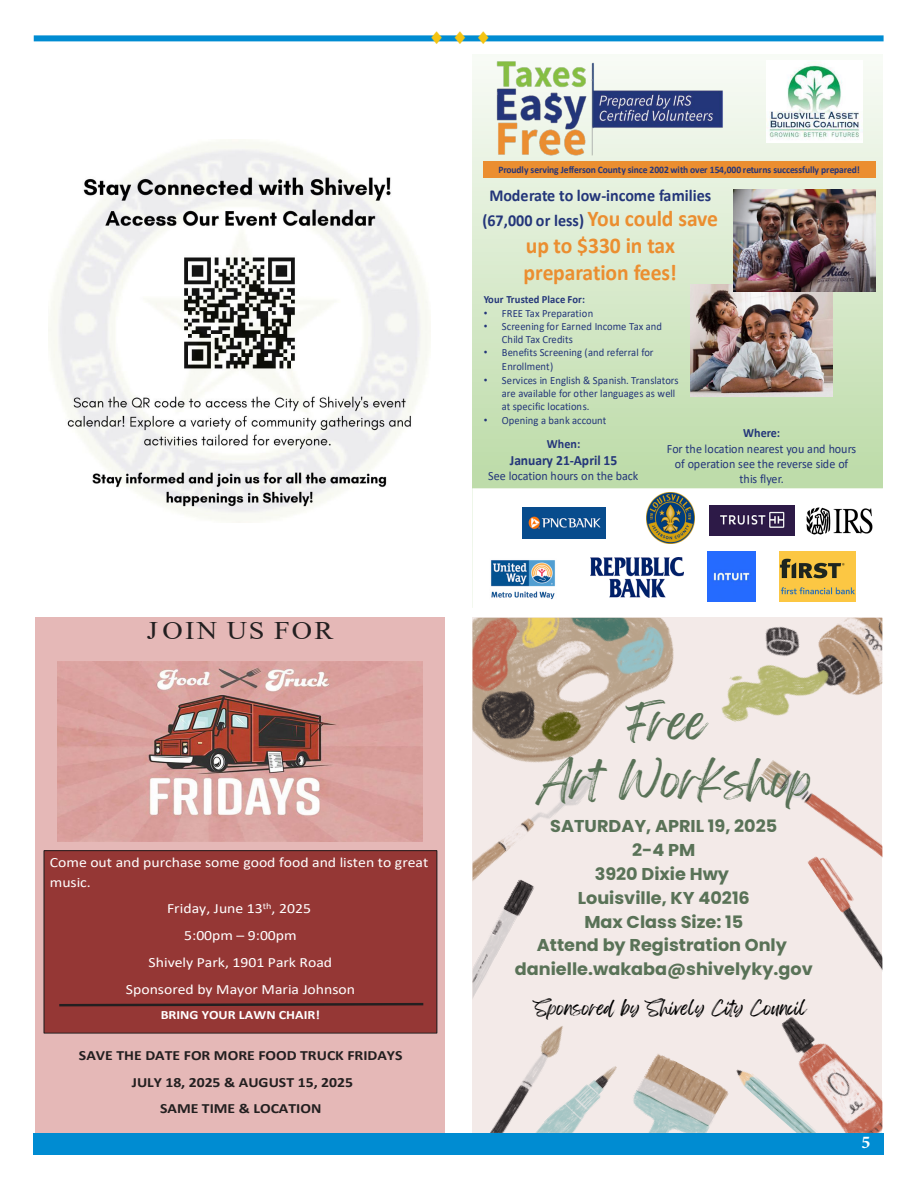
<style>
.page{position:relative;width:918px;height:1188px;background:#fff}
.page>*{position:absolute;margin:0;border:0;box-sizing:border-box;transform-origin:0 0}
.t1{font:41.85px/58.1px "Feeling Passionate";color:#597257;text-align:center}
.t2{font:25.35px "Times New Roman";letter-spacing:.075em;color:#231f20;scale:1.12 1}
.t3{font:700 22.5px/26.7px "Calibri";letter-spacing:-.005em;color:#eb8e30;scale:.96 1}
.t4{font:700 18px "Minion Pro";color:#fff}
.t5{font:700 17.1px/23.9px "Poppins";color:#597257;text-align:center}
.t6{font:700 16.8px/25.2px "Calibri";color:#24367a;text-align:center;scale:.96 1}
.t7{font:16.65px "Feeling Passionate";color:#000}
.t8{font:15px "Dingbats One";color:#f5c412;scale:.8 1}
.t9{font:14.1px/26.7px "Calibri";color:#fff;scale:1.12 1}
.t10{font:700 14.1px/26.7px "Calibri";color:#231f20;text-align:center;scale:1.12 1}
.t11{font:700 14.1px "Calibri";letter-spacing:-.005em;color:#24367a;scale:.96 1}
.t12{font:12.6px/15.1px "Calibri";color:#24367a;text-align:center;scale:.96 1}
.t13{font:700 12.6px "Calibri";color:#fff;scale:1.12 1}
.t14{font:700 12.6px "Calibri";color:#24367a;scale:.96 1}
.t15{font:10.95px/13.6px "Calibri";color:#24367a;scale:.96 1}
.t16{font:700 10.95px "Calibri";letter-spacing:-.01em;color:#24367a;scale:.96 1}
.t17{font:700 9.9px "Calibri";letter-spacing:-.01em;color:#24367a;scale:.96 1}
.s1{font-size:22.5px;color:#eb8e30}
.s2{font-family:"Arial"}
.s3{font-weight:700}
</style>
<div class="page">
<div style="left:34px;top:1133px;width:850px;height:21px;background:#008cd2"></div>
<div style="left:473px;top:618px;width:409px;height:515px;background:#f3eae8"></div>
<img style="left:721px;top:618px;width:161px;height:104px">
<img style="left:472px;top:618px;width:202px;height:133px">
<img style="left:761px;top:760px;width:121px;height:92px">
<img style="left:472px;top:751px;width:126px;height:128px">
<img style="left:781px;top:1016px;width:101px;height:117px">
<img style="left:571px;top:1068px;width:41px;height:65px">
<img style="left:612px;top:1054px;width:117px;height:79px">
<img style="left:736px;top:1064px;width:83px;height:69px">
<img style="left:490px;top:1026px;width:81px;height:107px">
<img style="left:808px;top:852px;width:74px;height:118px">
<img style="left:472px;top:879px;width:62px;height:123px">
<div style="left:35px;top:618px;width:410px;height:515px;background:#e5b8b7"></div>
<img style="left:58px;top:662px;width:365px;height:180px">
<div style="left:44px;top:851px;width:393px;height:182px;background:#953735"></div>
<div style="left:44px;top:850px;width:393px;height:183px;border:1px solid #231f20"></div>
<svg style="left:59px;top:1003px;width:365px;height:4px"></svg>
<div style="left:34px;top:35px;width:850px;height:6px;background:#008cd2"></div>
<svg style="left:472px;top:66px;width:410px;height:422px;background:#d2e6c4"></svg>
<img style="left:489px;top:61px;width:242px;height:100px">
<div style="left:483px;top:161px;width:392px;height:17px;background:#eb8e30"></div>
<div style="left:472px;top:488px;width:410px;height:120px;border:1px solid #fff"></div>
<img style="left:522px;top:508px;width:83px;height:30px">
<img style="left:710px;top:505px;width:84px;height:31px">
<img style="left:780px;top:551px;width:75px;height:51px">
<img style="left:590px;top:558px;width:93px;height:40px">
<img style="left:806px;top:507px;width:67px;height:28px">
<img style="left:646px;top:493px;width:49px;height:50px">
<img style="left:491px;top:560px;width:64px;height:40px">
<img style="left:708px;top:551px;width:48px;height:51px">
<img style="left:690px;top:285px;width:143px;height:111px">
<img style="left:734px;top:190px;width:141px;height:101px">
<img style="left:766px;top:64px;width:97px;height:79px">
<img style="left:48px;top:140px;width:383px;height:382px">
<p class="t8" style="left:432px;top:31px;width:73px">◆ ◆ ◆</p>
<p class="t2" style="left:147px;top:613px;width:168px">JOIN US FOR</p>
<p class="t9" style="left:50px;top:852px;width:339px;line-height:19.8px">Come out and purchase some good food and listen to great music.</p>
<p class="t9" style="left:126px;top:895px;width:206px;text-align:center">Friday, June 13<sup>th</sup>, 2025<br>5:00pm – 9:00pm<br>Shively Park, 1901 Park Road<br>Sponsored by Mayor Maria Johnson</p>
<p class="t13" style="left:161px;top:1006px;width:144px">BRING YOUR LAWN CHAIR!</p>
<p class="t10" style="left:79px;top:1042px;width:290px">SAVE THE DATE FOR MORE FOOD TRUCK FRIDAYS<br>JULY 18, 2025 &amp; AUGUST 15, 2025<br>SAME TIME &amp; LOCATION</p>
<p class="t17" style="left:498px;top:162px;width:378px">Proudly serving Jefferson County since 2002 with over 154,000 returns successfully prepared!</p>
<p class="t6" style="left:483px;top:183px;width:247px">Moderate to low-income families (67,000 or less) <span class="s1">You could save</span></p>
<p class="t3" style="left:524px;top:232px;width:161px">up to $330 in tax preparation fees!</p>
<p class="t16" style="left:484px;top:292px;width:107px">Your Trusted Place For:</p>
<p class="t15" style="left:484px;top:306px;width:116px"><span class="s2">•</span> FREE Tax Preparation</p>
<p class="t15" style="left:502px;top:319px;width:168px;text-indent:-18px"><span class="s2">•</span> Screening for Earned Income Tax and<br>Child Tax Credits</p>
<p class="t15" style="left:502px;top:346px;width:160px;text-indent:-18px"><span class="s2">•</span> Benefits Screening (and referral for<br>Enrollment)</p>
<p class="t15" style="left:502px;top:373px;width:186px;text-indent:-18px"><span class="s2">•</span> Services in English &amp; Spanish. Translators are available for other languages as well at specific locations.</p>
<p class="t15" style="left:484px;top:413px;width:129px"><span class="s2">•</span> Opening a bank account</p>
<p class="t14" style="left:547px;top:435px;width:36px">When:</p>
<p class="t11" style="left:510px;top:450px;width:114px">January 21-April 15</p>
<p class="t12" style="left:488px;top:468px;width:158px">See location hours on the back</p>
<p class="t12" style="left:667px;top:425px;width:199px"><span class="s3">Where:<br></span>For the location nearest you and hours of operation see the reverse side of this flyer.</p>
<p class="t1" style="left:537px;top:694px;width:277px">Free<br>Art Workshop</p>
<p class="t5" style="left:515px;top:814px;width:299px">SATURDAY, APRIL 19, 2025<br>2-4 PM<br>3920 Dixie Hwy<br>Louisville, KY 40216<br>Max Class Size: 15<br>Attend by Registration Only danielle.wakaba@shivelyky.gov</p>
<p class="t7" style="left:535px;top:995px;width:274px">Sponsored by Shively City Council</p>
<h3 class="t4" style="left:862px;top:1130px;width:10px">5</h3>
</div>
